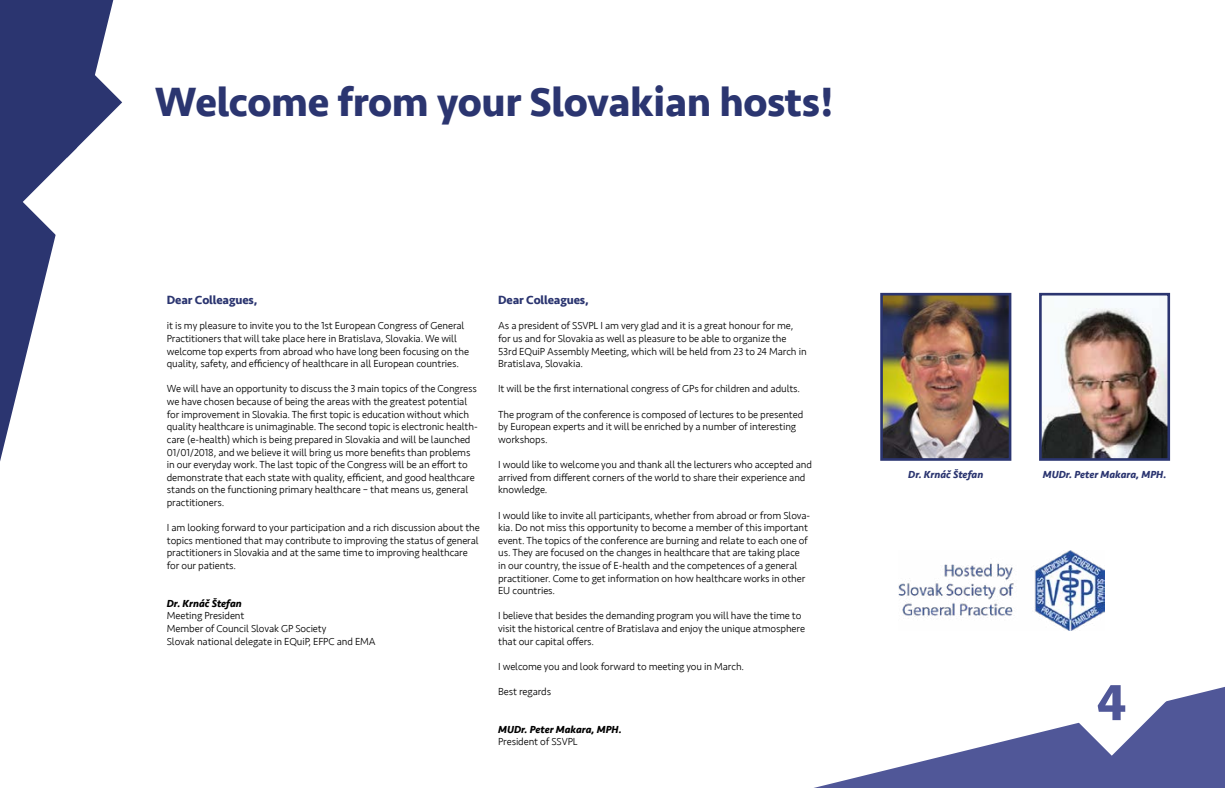
<style>
.page{position:relative;width:1225px;height:788px;background:#fff}
.page>*{position:absolute;margin:0;border:0;box-sizing:border-box;transform-origin:0 0}
.t1{font:700 52.5px "Seravek";color:#505798}
.t2{font:700 42px "Seravek";letter-spacing:-.01em;color:#2b3570}
.t3{font:700 12.25px "Seravek";letter-spacing:-.01em;color:#2b3570}
.t4{font:300 10.5px/12.6px "Seravek";letter-spacing:-.01em;color:#000}
.t5{font:italic 700 10.5px "Seravek";color:#000}
.t6{font:italic 700 10.5px "Seravek";color:#2b3570}
</style>
<div class="page">
<svg style="left:0;top:0;width:113px;height:461px"></svg>
<svg style="left:12px;top:47px;width:110px;height:210px"></svg>
<svg style="left:814px;top:687px;width:411px;height:101px"></svg>
<svg style="left:1057px;top:687px;width:110px;height:68px"></svg>
<img style="left:884px;top:297px;width:123px;height:160px">
<div style="left:880px;top:293px;width:131px;height:168px;border:3px solid #2b3570"></div>
<img style="left:1043px;top:308px;width:123px;height:149px">
<div style="left:1039px;top:293px;width:131px;height:168px;border:3px solid #2b3570"></div>
<img style="left:898px;top:550px;width:207px;height:80px">
<h2 class="t2" style="left:155px;top:68px;width:681px">Welcome from your Slovakian hosts!</h2>
<p class="t3" style="left:167px;top:290px;width:92px">Dear Colleagues,</p>
<p class="t4" style="left:167px;top:320px;width:304px">it is my pleasure to invite you to the 1st European Congress of General Practitioners that will take place here in Bratislava, Slovakia. We will welcome top experts from abroad who have long been focusing on the quality, safety, and efficiency of healthcare in all European countries.</p>
<p class="t4" style="left:167px;top:383px;width:313px">We will have an opportunity to discuss the 3 main topics of the Congress we have chosen because of being the areas with the greatest potential for improvement in Slovakia. The first topic is education without which quality healthcare is unimaginable. The second topic is electronic health&shy;care (e-health) which is being prepared in Slovakia and will be launched 01/01/2018, and we believe it will bring us more benefits than problems in our everyday work. The last topic of the Congress will be an effort to demonstrate that each state with quality, efficient, and good healthcare stands on the functioning primary healthcare – that means us, general practitioners.</p>
<p class="t4" style="left:167px;top:521px;width:315px">I am looking forward to your participation and a rich discussion about the topics mentioned that may contribute to improving the status of general practitioners in Slovakia and at the same time to improving healthcare for our patients.</p>
<p class="t5" style="left:167px;top:594px;width:77px">Dr. Krnáč Štefan</p>
<p class="t4" style="left:167px;top:609px;width:211px">Meeting President<br>Member of Council Slovak GP Society<br>Slovak national delegate in EQuiP, EFPC and EMA</p>
<p class="t3" style="left:498px;top:290px;width:92px">Dear Colleagues,</p>
<p class="t4" style="left:498px;top:320px;width:310px">As a president of SSVPL I am very glad and it is a great honour for me, for us and for Slovakia as well as pleasure to be able to organize the 53rd EQuiP Assembly Meeting, which will be held from 23 to 24 March in Bratislava, Slovakia.</p>
<p class="t4" style="left:498px;top:383px;width:304px">It will be the first international congress of GPs for children and adults.</p>
<p class="t4" style="left:498px;top:408px;width:307px">The program of the conference is composed of lectures to be presented by European experts and it will be enriched by a number of interesting workshops.</p>
<p class="t4" style="left:498px;top:458px;width:315px">I would like to welcome you and thank all the lecturers who accepted and arrived from different corners of the world to share their experience and knowledge.</p>
<p class="t4" style="left:498px;top:509px;width:314px">I would like to invite all participants, whether from abroad or from Slova&shy;kia. Do not miss this opportunity to become a member of this important event. The topics of the conference are burning and relate to each one of us. They are focused on the changes in healthcare that are taking place in our country, the issue of E-health and the competences of a general practitioner. Come to get information on how healthcare works in other EU countries.</p>
<p class="t4" style="left:498px;top:609px;width:308px">I believe that besides the demanding program you will have the time to visit the historical centre of Bratislava and enjoy the unique atmosphere that our capital offers.</p>
<p class="t4" style="left:498px;top:660px;width:248px">I welcome you and look forward to meeting you in March.</p>
<p class="t4" style="left:498px;top:685px;width:55px">Best regards</p>
<p class="t5" style="left:498px;top:720px;width:125px">MUDr. Peter Makara, MPH.</p>
<p class="t4" style="left:498px;top:735px;width:81px">President of SSVPL</p>
<p class="t6" style="left:908px;top:465px;width:77px">Dr. Krnáč Štefan</p>
<p class="t6" style="left:1043px;top:465px;width:125px">MUDr. Peter Makara, MPH.</p>
<h1 class="t1" style="left:1096px;top:660px;width:32px">4</h1>
</div>
